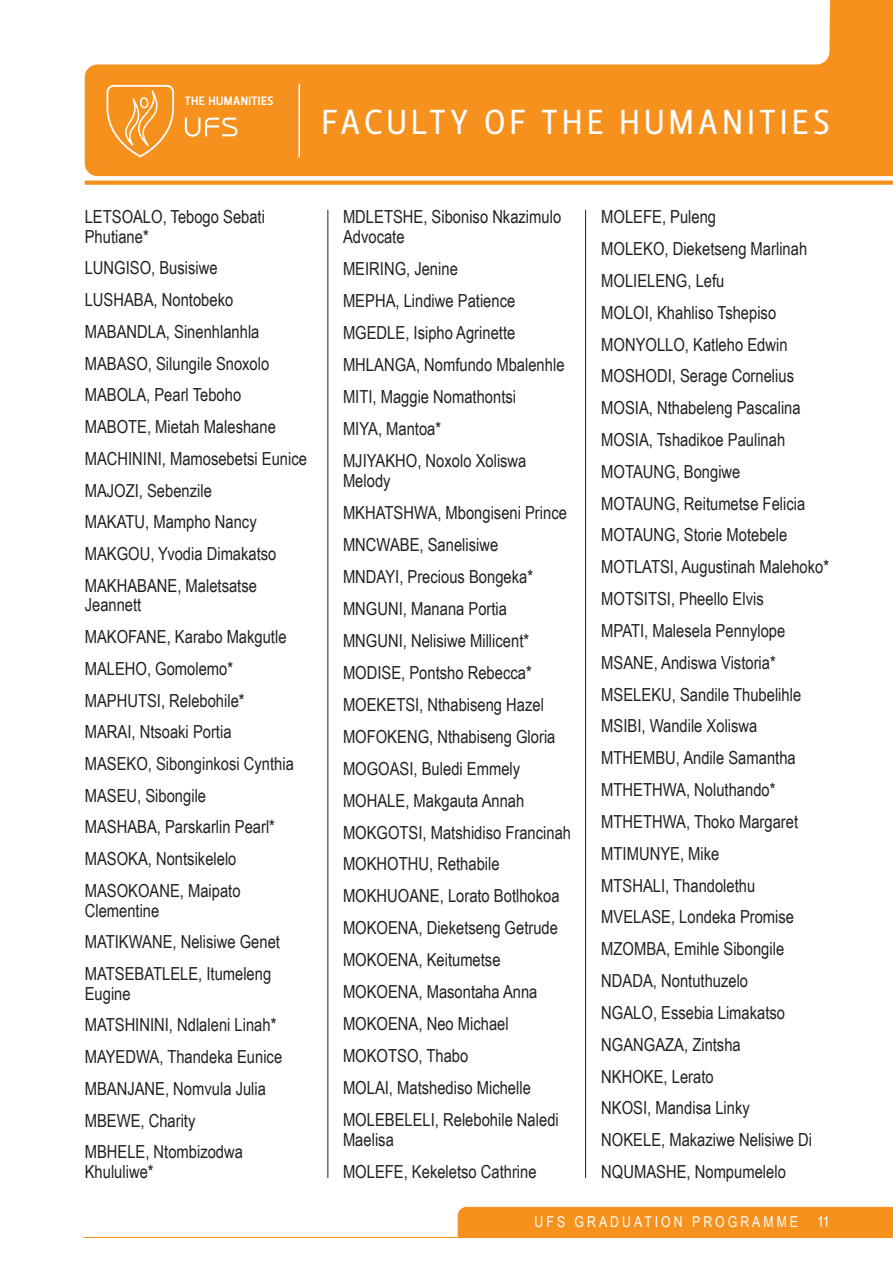
<style>
.page{position:relative;width:893px;height:1263px;background:#fff}
.page>*{position:absolute;margin:0;border:0;box-sizing:border-box;transform-origin:0 0}
.t1{font:34.5px "Leitura Sans Grot 2";letter-spacing:.115em;color:#fff}
.t2{font:18px/19.6px "Arial Narrow";color:#231f20}
.t3{font:15px "Arial Narrow";letter-spacing:.2em;color:#fff}
.t4{font:12.15px "Leitura Sans Grot 3";letter-spacing:.03em;color:#fff}
</style>
<div class="page">
<hr style="left:84px;top:1237px;width:374px;height:1px;background:#f6911e">
<div style="left:457px;top:1206px;width:436px;height:32px;background:#f6911e"></div>
<hr style="left:585px;top:210px;width:1px;height:968px;background:#231f20">
<hr style="left:327px;top:210px;width:1px;height:968px;background:#231f20">
<svg style="left:85px;top:0;width:808px;height:176px;fill:#f6911e"></svg>
<hr style="left:298px;top:84px;width:2px;height:73px;background:#fff">
<svg style="left:107px;top:85px;width:67px;height:72px;background:#f7a241"></svg>
<svg style="left:185px;top:118px;width:52px;height:19px"></svg>
<div style="left:85px;top:180px;width:808px;height:5px;background:#f6911e"></div>
<p class="t4" style="left:185px;top:93px;width:90px">THE HUMANITIES</p>
<p class="t1" style="left:321px;top:98px;width:510px">FACULTY OF THE HUMANITIES</p>
<p class="t2" style="left:85px;top:206px;width:182px">LETSOALO, Tebogo Sebati<br>Phutiane*</p>
<p class="t2" style="left:85px;top:258px;width:134px">LUNGISO, Busisiwe</p>
<p class="t2" style="left:85px;top:289px;width:150px">LUSHABA, Nontobeko</p>
<p class="t2" style="left:85px;top:321px;width:176px">MABANDLA, Sinenhlanhla</p>
<p class="t2" style="left:85px;top:353px;width:186px">MABASO, Silungile Snoxolo</p>
<p class="t2" style="left:85px;top:384px;width:158px">MABOLA, Pearl Teboho</p>
<p class="t2" style="left:85px;top:416px;width:193px">MABOTE, Mietah Maleshane</p>
<p class="t2" style="left:85px;top:448px;width:224px">MACHININI, Mamosebetsi Eunice</p>
<p class="t2" style="left:85px;top:480px;width:129px">MAJOZI, Sebenzile</p>
<p class="t2" style="left:85px;top:511px;width:173px">MAKATU, Mampho Nancy</p>
<p class="t2" style="left:85px;top:543px;width:193px">MAKGOU, Yvodia Dimakatso</p>
<p class="t2" style="left:85px;top:575px;width:174px">MAKHABANE, Maletsatse<br>Jeannett</p>
<p class="t2" style="left:85px;top:626px;width:203px">MAKOFANE, Karabo Makgutle</p>
<p class="t2" style="left:85px;top:658px;width:150px">MALEHO, Gomolemo*</p>
<p class="t2" style="left:85px;top:690px;width:161px">MAPHUTSI, Relebohile*</p>
<p class="t2" style="left:85px;top:721px;width:148px">MARAI, Ntsoaki Portia</p>
<p class="t2" style="left:85px;top:753px;width:211px">MASEKO, Sibonginkosi Cynthia</p>
<p class="t2" style="left:85px;top:785px;width:123px">MASEU, Sibongile</p>
<p class="t2" style="left:85px;top:816px;width:192px">MASHABA, Parskarlin Pearl*</p>
<p class="t2" style="left:85px;top:848px;width:153px">MASOKA, Nontsikelelo</p>
<p class="t2" style="left:85px;top:880px;width:157px">MASOKOANE, Maipato<br>Clementine</p>
<p class="t2" style="left:85px;top:931px;width:197px">MATIKWANE, Nelisiwe Genet</p>
<p class="t2" style="left:85px;top:963px;width:188px">MATSEBATLELE, Itumeleng<br>Eugine</p>
<p class="t2" style="left:85px;top:1014px;width:193px">MATSHININI, Ndlaleni Linah*</p>
<p class="t2" style="left:85px;top:1046px;width:199px">MAYEDWA, Thandeka Eunice</p>
<p class="t2" style="left:85px;top:1078px;width:183px">MBANJANE, Nomvula Julia</p>
<p class="t2" style="left:85px;top:1110px;width:112px">MBEWE, Charity</p>
<p class="t2" style="left:85px;top:1141px;width:160px">MBHELE, Ntombizodwa<br>Khululiwe*</p>
<p class="t2" style="left:343px;top:206px;width:220px">MDLETSHE, Siboniso Nkazimulo<br>Advocate</p>
<p class="t2" style="left:343px;top:258px;width:116px">MEIRING, Jenine</p>
<p class="t2" style="left:343px;top:290px;width:174px">MEPHA, Lindiwe Patience</p>
<p class="t2" style="left:343px;top:322px;width:174px">MGEDLE, Isipho Agrinette</p>
<p class="t2" style="left:343px;top:354px;width:223px">MHLANGA, Nomfundo Mbalenhle</p>
<p class="t2" style="left:343px;top:386px;width:175px">MITI, Maggie Nomathontsi</p>
<p class="t2" style="left:343px;top:418px;width:100px">MIYA, Mantoa*</p>
<p class="t2" style="left:343px;top:450px;width:185px">MJIYAKHO, Noxolo Xoliswa<br>Melody</p>
<p class="t2" style="left:343px;top:502px;width:225px">MKHATSHWA, Mbongiseni Prince</p>
<p class="t2" style="left:343px;top:534px;width:157px">MNCWABE, Sanelisiwe</p>
<p class="t2" style="left:343px;top:566px;width:192px">MNDAYI, Precious Bongeka*</p>
<p class="t2" style="left:343px;top:598px;width:166px">MNGUNI, Manana Portia</p>
<p class="t2" style="left:343px;top:630px;width:188px">MNGUNI, Nelisiwe Millicent*</p>
<p class="t2" style="left:343px;top:662px;width:190px">MODISE, Pontsho Rebecca*</p>
<p class="t2" style="left:343px;top:694px;width:202px">MOEKETSI, Nthabiseng Hazel</p>
<p class="t2" style="left:343px;top:726px;width:214px">MOFOKENG, Nthabiseng Gloria</p>
<p class="t2" style="left:343px;top:758px;width:179px">MOGOASI, Buledi Emmely</p>
<p class="t2" style="left:343px;top:790px;width:183px">MOHALE, Makgauta Annah</p>
<p class="t2" style="left:343px;top:822px;width:230px">MOKGOTSI, Matshidiso Francinah</p>
<p class="t2" style="left:343px;top:854px;width:158px">MOKHOTHU, Rethabile</p>
<p class="t2" style="left:343px;top:885px;width:218px">MOKHUOANE, Lorato Botlhokoa</p>
<p class="t2" style="left:343px;top:917px;width:216px">MOKOENA, Dieketseng Getrude</p>
<p class="t2" style="left:343px;top:949px;width:159px">MOKOENA, Keitumetse</p>
<p class="t2" style="left:343px;top:981px;width:196px">MOKOENA, Masontaha Anna</p>
<p class="t2" style="left:343px;top:1013px;width:167px">MOKOENA, Neo Michael</p>
<p class="t2" style="left:343px;top:1045px;width:127px">MOKOTSO, Thabo</p>
<p class="t2" style="left:343px;top:1077px;width:189px">MOLAI, Matshediso Michelle</p>
<p class="t2" style="left:343px;top:1109px;width:217px">MOLEBELELI, Relebohile Naledi<br>Maelisa</p>
<p class="t2" style="left:343px;top:1161px;width:195px">MOLEFE, Kekeletso Cathrine</p>
<p class="t2" style="left:601px;top:206px;width:116px">MOLEFE, Puleng</p>
<p class="t2" style="left:601px;top:238px;width:207px">MOLEKO, Dieketseng Marlinah</p>
<p class="t2" style="left:601px;top:270px;width:125px">MOLIELENG, Lefu</p>
<p class="t2" style="left:601px;top:302px;width:176px">MOLOI, Khahliso Tshepiso</p>
<p class="t2" style="left:601px;top:334px;width:188px">MONYOLLO, Katleho Edwin</p>
<p class="t2" style="left:601px;top:365px;width:194px">MOSHODI, Serage Cornelius</p>
<p class="t2" style="left:601px;top:397px;width:201px">MOSIA, Nthabeleng Pascalina</p>
<p class="t2" style="left:601px;top:429px;width:185px">MOSIA, Tshadikoe Paulinah</p>
<p class="t2" style="left:601px;top:461px;width:141px">MOTAUNG, Bongiwe</p>
<p class="t2" style="left:601px;top:493px;width:205px">MOTAUNG, Reitumetse Felicia</p>
<p class="t2" style="left:601px;top:525px;width:187px">MOTAUNG, Storie Motebele</p>
<p class="t2" style="left:601px;top:556px;width:229px">MOTLATSI, Augustinah Malehoko*</p>
<p class="t2" style="left:601px;top:588px;width:164px">MOTSITSI, Pheello Elvis</p>
<p class="t2" style="left:601px;top:620px;width:186px">MPATI, Malesela Pennylope</p>
<p class="t2" style="left:601px;top:652px;width:176px">MSANE, Andiswa Vistoria*</p>
<p class="t2" style="left:601px;top:684px;width:201px">MSELEKU, Sandile Thubelihle</p>
<p class="t2" style="left:601px;top:716px;width:158px">MSIBI, Wandile Xoliswa</p>
<p class="t2" style="left:601px;top:747px;width:196px">MTHEMBU, Andile Samantha</p>
<p class="t2" style="left:601px;top:779px;width:176px">MTHETHWA, Noluthando*</p>
<p class="t2" style="left:601px;top:811px;width:198px">MTHETHWA, Thoko Margaret</p>
<p class="t2" style="left:601px;top:843px;width:120px">MTIMUNYE, Mike</p>
<p class="t2" style="left:601px;top:875px;width:155px">MTSHALI, Thandolethu</p>
<p class="t2" style="left:601px;top:906px;width:194px">MVELASE, Londeka Promise</p>
<p class="t2" style="left:601px;top:938px;width:184px">MZOMBA, Emihle Sibongile</p>
<p class="t2" style="left:601px;top:970px;width:148px">NDADA, Nontuthuzelo</p>
<p class="t2" style="left:601px;top:1002px;width:185px">NGALO, Essebia Limakatso</p>
<p class="t2" style="left:601px;top:1034px;width:141px">NGANGAZA, Zintsha</p>
<p class="t2" style="left:601px;top:1066px;width:114px">NKHOKE, Lerato</p>
<p class="t2" style="left:601px;top:1097px;width:150px">NKOSI, Mandisa Linky</p>
<p class="t2" style="left:601px;top:1129px;width:212px">NOKELE, Makaziwe Nelisiwe Di</p>
<p class="t2" style="left:601px;top:1161px;width:186px">NQUMASHE, Nompumelelo</p>
<p class="t3" style="left:535px;top:1211px;width:265px">UFS GRADUATION PROGRAMME</p>
<p class="t3" style="left:817px;top:1211px;width:14px">11</p>
</div>
